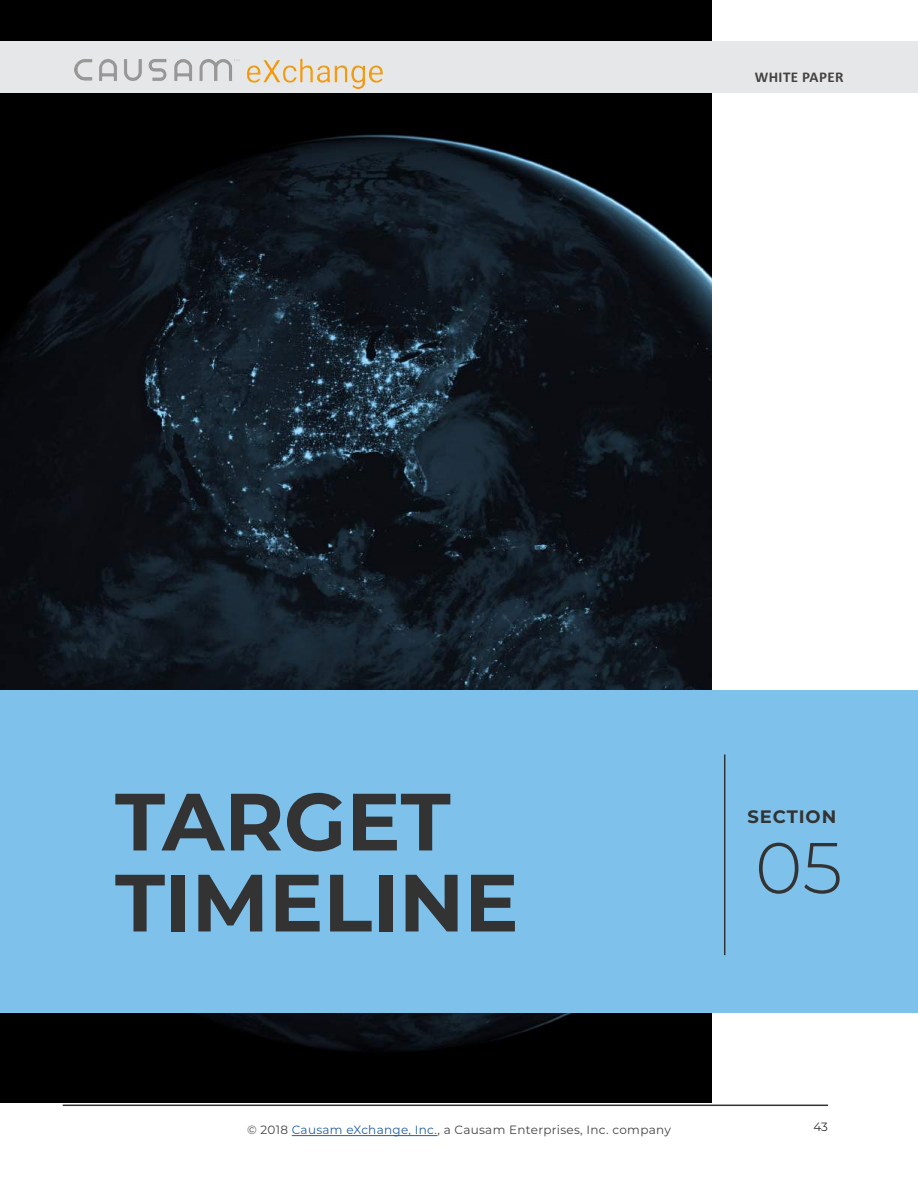
<style>
.page{position:relative;width:918px;height:1188px;background:#fff}
.page>*{position:absolute;margin:0;border:0;box-sizing:border-box;transform-origin:0 0}
.t1{font:700 81px/81px "Montserrat";color:#333}
.t2{font:300 72px "Montserrat";color:#333}
.t3{font:700 18px "Montserrat";letter-spacing:.05em;color:#333}
.t4{font:700 15px "Calibri";letter-spacing:.025em;color:#454242}
.t5{font:12px "Montserrat";letter-spacing:.025em;color:#454242}
.t6{font:12px "Montserrat";color:#333}
.s1{color:#215e9e}
</style>
<div class="page">
<hr style="left:292px;top:1135px;width:145px;height:1px;background:#215e9e">
<img style="left:0;top:0;width:712px;height:1103px">
<div style="left:0;top:691px;width:918px;height:322px;background:#7ec1eb"></div>
<hr style="left:724px;top:755px;width:1px;height:200px;background:#333">
<hr style="left:63px;top:1105px;width:765px;height:1px;background:#333">
<div style="left:0;top:41px;width:918px;height:51px;background:#e6e7e8"></div>
<img style="left:74px;top:58px;width:309px;height:35px">
<p class="t4" style="left:755px;top:68px;width:90px">WHITE PAPER</p>
<h1 class="t1" style="left:115px;top:777px;width:405px">TARGET<br>TIMELINE</h1>
<p class="t5" style="left:247px;top:1122px;width:425px">© 2018 <span class="s1">Causam eXchange, Inc.</span>, a Causam Enterprises, Inc. company</p>
<h3 class="t3" style="left:747px;top:803px;width:90px">SECTION</h3>
<h2 class="t2" style="left:755px;top:819px;width:89px">05</h2>
<p class="t6" style="left:814px;top:1119px;width:16px">43</p>
</div>
